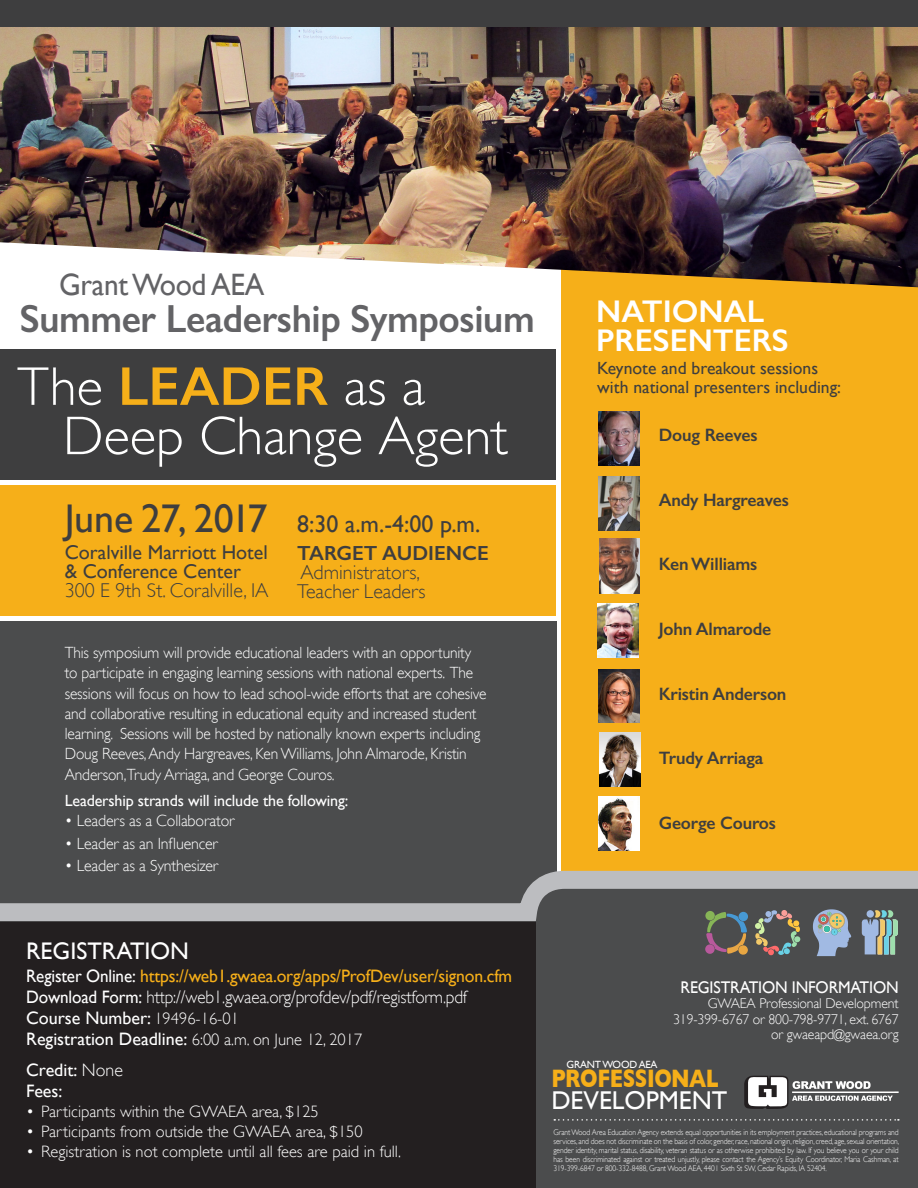
<style>
.page{position:relative;width:918px;height:1188px;background:#fff}
.page>*{position:absolute;margin:0;border:0;box-sizing:border-box;transform-origin:0 0}
.t1{font:300 54.75px "Gill Sans";color:#fff}
.t2{font:40.05px "Gill Sans";letter-spacing:-.02em;color:#3e3e3f}
.t3{font:600 39.3px "Gill Sans";letter-spacing:-.01em;color:#636366;scale:.95 1}
.t4{font:600 31.5px "Gill Sans";color:#fff}
.t5{font:30.9px "Gill Sans";letter-spacing:-.01em;color:#636366;scale:.95 1}
.t6{font:700 25.8px/21px "Gill Sans";letter-spacing:-.02em;color:#f6af19;scale:.8 1}
.t7{font:24px "Gill Sans";color:#3e3e3f}
.t8{font:24px "Gill Sans";color:#fff}
.t9{font:600 20.55px "Gill Sans";color:#3e3e3f}
.t10{font:300 19.95px/18.9px "Gill Sans";color:#3e3e3f}
.t11{font:19.95px/18.9px "Gill Sans";color:#3e3e3f}
.t12{font:18px/21px "Gill Sans";letter-spacing:-.01em;color:#fff;scale:.95 1}
.t13{font:600 18px "Gill Sans";letter-spacing:-.01em;color:#3e3e3f}
.t14{font:18px/21.6px "Gill Sans";letter-spacing:-.01em;color:#fff}
.t15{font:17.55px/18.6px "Gill Sans";color:#3e3e3f}
.t16{font:16.95px "Gill Sans";letter-spacing:-.01em;color:#fff;scale:.95 1}
.t17{font:300 16.5px "Gill Sans";color:#fff}
.t18{font:300 16.2px/20.2px "Gill Sans";letter-spacing:-.01em;color:#fff;scale:.95 1}
.t19{font:300 16.2px "Gill Sans";letter-spacing:-.01em;color:#fff}
.t20{font:16.2px "Gill Sans";letter-spacing:-.01em;color:#fff}
.t21{font:300 14.1px "Gill Sans";letter-spacing:-.01em;color:#fff}
.t22{font:10.5px "Gill Sans";letter-spacing:-.02em;color:#fff}
.t23{font:300 8.25px/9px "Gill Sans";letter-spacing:-.01em;color:#fff;text-align:justify;scale:.91 1}
.s1{font-weight:600;color:#f6af19}
.s2{color:#f6af19}
.s3{font-weight:300}
.s4{font-weight:300;font-size:16.5px}
.s5{font-weight:400;color:#fff}
</style>
<div class="page">
<div style="left:0;top:485px;width:555px;height:131px;background:#f6af19"></div>
<div style="left:562px;top:248px;width:356px;height:747px;background:#f6af19"></div>
<div style="left:0;top:621px;width:556px;height:457px;background:#4b4c4d"></div>
<svg style="left:0;top:862px;width:918px;height:326px;background:#3f3d3c"></svg>
<svg style="left:744px;top:1076px;width:149px;height:33px"></svg>
<hr style="left:792px;top:1091px;width:107px;height:2px;background:#fff">
<svg style="left:813px;top:909px;width:38px;height:47px;background:#8d9ba5"></svg>
<svg style="left:755px;top:910px;width:45px;height:45px;background:#757165"></svg>
<svg style="left:705px;top:911px;width:42px;height:43px;background:#67645f"></svg>
<div style="left:739px;top:912px;width:9px;height:9px;background:#4799d4;border-radius:50%"></div>
<div style="left:738px;top:945px;width:10px;height:10px;background:#e8a642;border-radius:50%"></div>
<svg style="left:862px;top:910px;width:36px;height:44px;background:#8ba2a1"></svg>
<svg style="left:554px;top:1119px;width:345px;height:2px"></svg>
<div style="left:0;top:350px;width:555px;height:130px;background:#3e3e3f"></div>
<div style="left:0;top:0;width:918px;height:71px;background:#3e3e3f"></div>
<img style="left:0;top:27px;width:918px;height:260px">
<img style="left:598px;top:411px;width:42px;height:54px">
<img style="left:598px;top:797px;width:42px;height:54px">
<img style="left:599px;top:539px;width:41px;height:54px">
<img style="left:598px;top:669px;width:42px;height:54px">
<img style="left:597px;top:603px;width:42px;height:54px">
<img style="left:599px;top:733px;width:41px;height:54px">
<img style="left:598px;top:476px;width:42px;height:54px">
<p class="t5" style="left:59px;top:267px;width:218px">Grant Wood AEA</p>
<p class="t3" style="left:20px;top:295px;width:543px">Summer Leadership Symposium</p>
<p class="t1" style="left:17px;top:355px;width:409px">The <span class="s1">LEADER</span> as a</p>
<p class="t1" style="left:63px;top:404px;width:446px">Deep Change Agent</p>
<p class="t2" style="left:65px;top:495px;width:204px">June 27, 2017</p>
<p class="t7" style="left:297px;top:510px;width:185px">8:30 a.m.-4:00 p.m.</p>
<p class="t9" style="left:297px;top:540px;width:193px">TARGET AUDIENCE</p>
<p class="t10" style="left:297px;top:562px;width:130px">Administrators,<br>Teacher Leaders</p>
<p class="t11" style="left:65px;top:543px;width:205px">Coralville Marriott Hotel &amp; Conference Center</p>
<p class="t10" style="left:65px;top:580px;width:205px">300 E 9th St. Coralville, IA</p>
<p class="t18" style="left:65px;top:643px;width:445px">This symposium will provide educational leaders with an opportunity to participate in engaging learning sessions with national experts. The sessions will focus on how to lead school-wide efforts that are cohesive and collaborative resulting in educational equity and increased student learning. Sessions will be hosted by nationally known experts including Doug Reeves, Andy Hargreaves, Ken Williams, John Almarode, Kristin Anderson,Trudy Arriaga, and George Couros.</p>
<p class="t20" style="left:65px;top:791px;width:285px">Leadership strands will include the following:</p>
<p class="t19" style="left:65px;top:811px;width:171px">• Leaders as a Collaborator</p>
<p class="t19" style="left:65px;top:834px;width:155px">• Leader as an Influencer</p>
<p class="t19" style="left:65px;top:856px;width:155px">• Leader as a Synthesizer</p>
<p class="t4" style="left:596px;top:293px;width:170px">NATIONAL</p>
<p class="t4" style="left:596px;top:321px;width:194px">PRESENTERS</p>
<p class="t15" style="left:597px;top:359px;width:245px">Keynote and breakout sessions with national presenters including:</p>
<p class="t13" style="left:659px;top:424px;width:100px">Doug Reeves</p>
<p class="t13" style="left:659px;top:489px;width:132px">Andy Hargreaves</p>
<p class="t13" style="left:659px;top:553px;width:100px">Ken Williams</p>
<p class="t13" style="left:659px;top:618px;width:114px">John Almarode</p>
<p class="t13" style="left:659px;top:683px;width:129px">Kristin Anderson</p>
<p class="t13" style="left:659px;top:747px;width:106px">Trudy Arriaga</p>
<p class="t13" style="left:659px;top:812px;width:119px">George Couros</p>
<p class="t8" style="left:26px;top:937px;width:164px">REGISTRATION</p>
<p class="t12" style="left:26px;top:965px;width:513px">Register Online: <span class="s2">https://web1.gwaea.org/apps/ProfDev/user/signon.cfm </span>Download Form: <span class="s3">http://web1.gwaea.org/profdev/pdf/registform.pdf </span>Course Number: <span class="s4">19496-16-01<br></span>Registration Deadline: <span class="s4">6:00 a.m. on June 12, 2017</span></p>
<p class="t14" style="left:26px;top:1059px;width:98px">Credit: <span class="s3">None<br></span>Fees:</p>
<p class="t17" style="left:26px;top:1102px;width:294px">• Participants within the GWAEA area, $125</p>
<p class="t17" style="left:26px;top:1122px;width:338px">• Participants from outside the GWAEA area, $150</p>
<p class="t17" style="left:26px;top:1142px;width:376px">• Registration is not complete until all fees are paid in full.</p>
<p class="t16" style="left:680px;top:977px;width:231px">REGISTRATION INFORMATION</p>
<p class="t21" style="left:708px;top:995px;width:192px">GWAEA Professional Development</p>
<p class="t21" style="left:673px;top:1011px;width:227px">319-399-6767 or 800-798-9771, ext. 6767</p>
<p class="t21" style="left:771px;top:1027px;width:129px">or gwaeapd@gwaea.org</p>
<p class="t22" style="left:567px;top:1059px;width:92px">GRANT WOOD AEA</p>
<p class="t6" style="left:551px;top:1068px;width:222px">PROFESSIONAL<br><span class="s5">DEVELOPMENT</span></p>
<p class="t23" style="left:554px;top:1128px;width:381px">Grant Wood Area Education Agency extends equal opportunities in its employment practices, educational programs and services, and does not discriminate on the basis of color, gender, race, national origin, religion, creed, age, sexual orientation, gender identity, marital status, disability, veteran status or as otherwise prohibited by law. If you believe you or your child has been discriminated against or treated unjustly, please contact the Agency’s Equity Coordinator, Maria Cashman, at 319-399-6847 or 800-332-8488, Grant Wood AEA, 4401 Sixth St SW, Cedar Rapids, IA 52404.</p>
</div>
